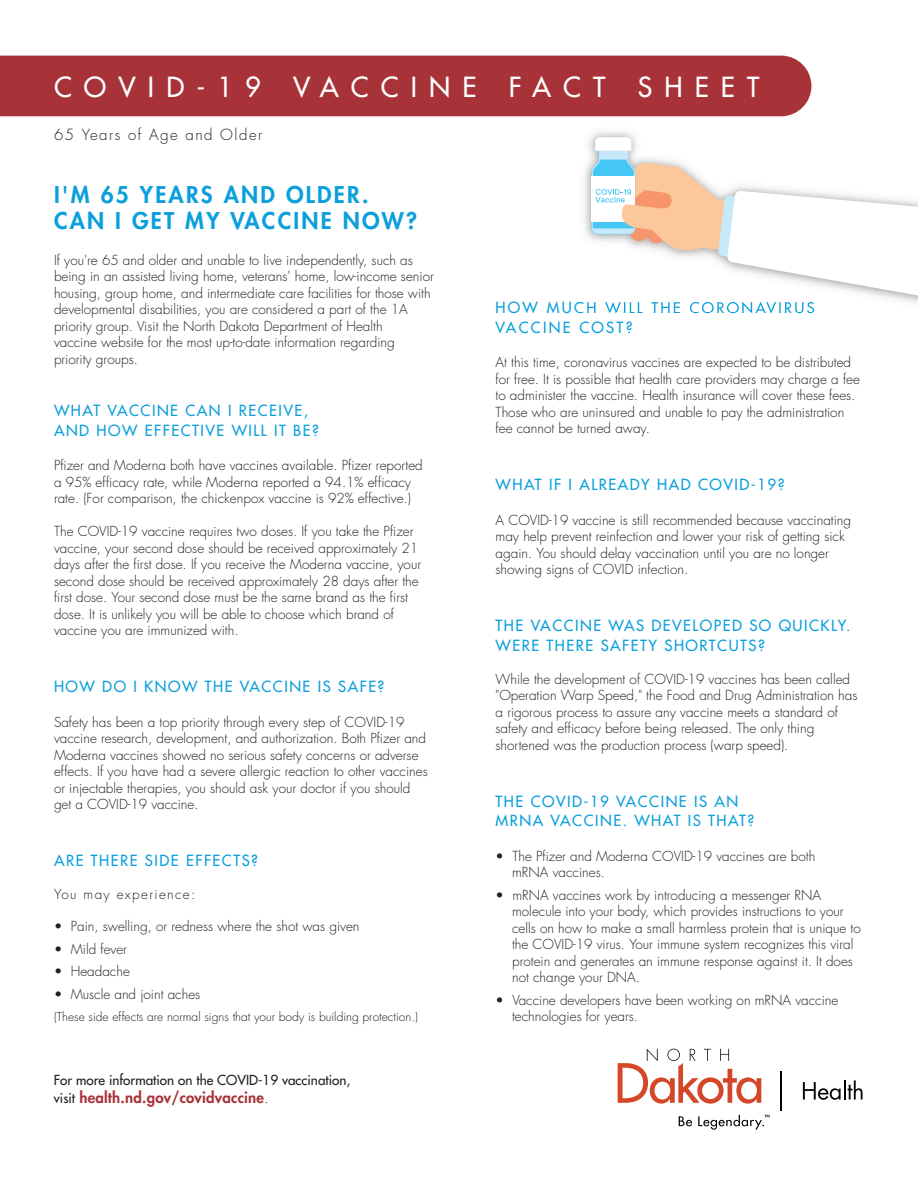
<style>
.page{position:relative;width:918px;height:1188px;background:#fff}
.page>*{position:absolute;margin:0;border:0;box-sizing:border-box;transform-origin:0 0}
.t1{font:27px "Futura";letter-spacing:.45em;color:#fff}
.t2{font:800 22.5px/25.5px "Futura";letter-spacing:.1em;color:#0c9fdc}
.t3{font:15px/19.5px "Futura";letter-spacing:.1em;color:#0c9fdc}
.t4{font:15px/19.5px "Futura";letter-spacing:.15em;color:#0c9fdc}
.t5{font:800 15px "Futura";letter-spacing:.015em;color:#a73339}
.t6{font:300 15px "Futura";letter-spacing:.1em;color:#231f20}
.t7{font:300 13.5px/16.5px "Futura";color:#231f20}
.t8{font:13.5px "Futura";color:#231f20}
.t9{font:300 13.5px "Futura";letter-spacing:.1em;color:#231f20}
.t10{font:300 12px "Futura";color:#231f20}
.s1{font-weight:400;font-size:13.5px;color:#231f20}
.s2{font-weight:300;color:#231f20}
</style>
<div class="page">
<div style="left:0;top:56px;width:811px;height:60px;background:#a73339"></div>
<hr style="left:781px;top:1071px;width:1px;height:39px;background:#040503">
<svg style="left:803px;top:1080px;width:60px;height:20px"></svg>
<svg style="left:618px;top:1049px;width:143px;height:55px"></svg>
<svg style="left:679px;top:1116px;width:13px;height:10px"></svg>
<svg style="left:698px;top:1115px;width:72px;height:15px"></svg>
<img style="left:580px;top:131px;width:338px;height:172px">
<img style="left:578px;top:302px;width:239px;height:9px">
<svg style="left:591px;top:137px;width:327px;height:160px"></svg>
<h1 class="t1" style="left:54px;top:70px;width:707px">COVID-19 VACCINE FACT SHEET</h1>
<p class="t6" style="left:54px;top:125px;width:210px">65 Years of Age and Older</p>
<h2 class="t2" style="left:54px;top:182px;width:365px">I'M 65 YEARS AND OLDER.<br>CAN I GET MY VACCINE NOW?</h2>
<p class="t7" style="left:54px;top:252px;width:381px">If you're 65 and older and unable to live independently, such as being in an assisted living home, veterans' home, low-income senior housing, group home, and intermediate care facilities for those with developmental disabilities, you are considered a part of the 1A priority group. Visit the North Dakota Department of Health<br>vaccine website for the most up-to-date information regarding priority groups.</p>
<p class="t3" style="left:54px;top:401px;width:266px">WHAT VACCINE CAN I RECEIVE,<br>AND HOW EFFECTIVE WILL IT BE?</p>
<p class="t7" style="left:54px;top:458px;width:370px">Pfizer and Moderna both have vaccines available. Pfizer reported a 95% efficacy rate, while Moderna reported a 94.1% efficacy rate. (For comparison, the chickenpox vaccine is 92% effective.)</p>
<p class="t7" style="left:54px;top:524px;width:369px">The COVID-19 vaccine requires two doses. If you take the Pfizer vaccine, your second dose should be received approximately 21 days after the first dose. If you receive the Moderna vaccine, your second dose should be received approximately 28 days after the first dose. Your second dose must be the same brand as the first dose. It is unlikely you will be able to choose which brand of vaccine you are immunized with.</p>
<p class="t3" style="left:54px;top:677px;width:332px">HOW DO I KNOW THE VACCINE IS SAFE?</p>
<p class="t7" style="left:54px;top:714px;width:375px">Safety has been a top priority through every step of COVID-19 vaccine research, development, and authorization. Both Pfizer and Moderna vaccines showed no serious safety concerns or adverse effects. If you have had a severe allergic reaction to other vaccines or injectable therapies, you should ask your doctor if you should get a COVID-19 vaccine.</p>
<p class="t3" style="left:54px;top:851px;width:206px">ARE THERE SIDE EFFECTS?</p>
<p class="t9" style="left:54px;top:886px;width:143px">You may experience:</p>
<p class="t7" style="left:54px;top:918px;width:307px">• Pain, swelling, or redness where the shot was given</p>
<p class="t7" style="left:54px;top:941px;width:75px">• Mild fever</p>
<p class="t7" style="left:54px;top:963px;width:77px">• Headache</p>
<p class="t7" style="left:54px;top:986px;width:148px">• Muscle and joint aches</p>
<p class="t10" style="left:54px;top:1010px;width:365px">(These side effects are normal signs that your body is building protection.)</p>
<p class="t8" style="left:54px;top:1071px;width:298px">For more information on the COVID-19 vaccination,</p>
<p class="t5" style="left:54px;top:1088px;width:217px"><span class="s1">visit</span> health.nd.gov/covidvaccine<span class="s2">.</span></p>
<p class="t4" style="left:496px;top:298px;width:321px">HOW MUCH WILL THE CORONAVIRUS<br>VACCINE COST?</p>
<p class="t7" style="left:496px;top:355px;width:366px">At this time, coronavirus vaccines are expected to be distributed for free. It is possible that health care providers may charge a fee to administer the vaccine. Health insurance will cover these fees.<br>Those who are uninsured and unable to pay the administration fee cannot be turned away.</p>
<p class="t3" style="left:496px;top:475px;width:291px">WHAT IF I ALREADY HAD COVID-19?</p>
<p class="t7" style="left:496px;top:512px;width:357px">A COVID-19 vaccine is still recommended because vaccinating may help prevent reinfection and lower your risk of getting sick again. You should delay vaccination until you are no longer showing signs of COVID infection.</p>
<p class="t3" style="left:496px;top:616px;width:357px">THE VACCINE WAS DEVELOPED SO QUICKLY.<br>WERE THERE SAFETY SHORTCUTS?</p>
<p class="t7" style="left:496px;top:671px;width:363px">While the development of COVID-19 vaccines has been called "Operation Warp Speed," the Food and Drug Administration has a rigorous process to assure any vaccine meets a standard of safety and efficacy before being released. The only thing shortened was the production process (warp speed).</p>
<p class="t3" style="left:496px;top:792px;width:260px">THE COVID-19 VACCINE IS AN<br>MRNA VACCINE. WHAT IS THAT?</p>
<p class="t7" style="left:512px;top:848px;width:305px;text-indent:-17px">• The Pfizer and Moderna COVID-19 vaccines are both mRNA vaccines.</p>
<p class="t7" style="left:512px;top:887px;width:350px;text-indent:-17px">• mRNA vaccines work by introducing a messenger RNA molecule into your body, which provides instructions to your cells on how to make a small harmless protein that is unique to the COVID-19 virus. Your immune system recognizes this viral protein and generates an immune response against it. It does not change your DNA.</p>
<p class="t7" style="left:512px;top:992px;width:328px;text-indent:-17px">• Vaccine developers have been working on mRNA vaccine technologies for years.</p>
</div>
